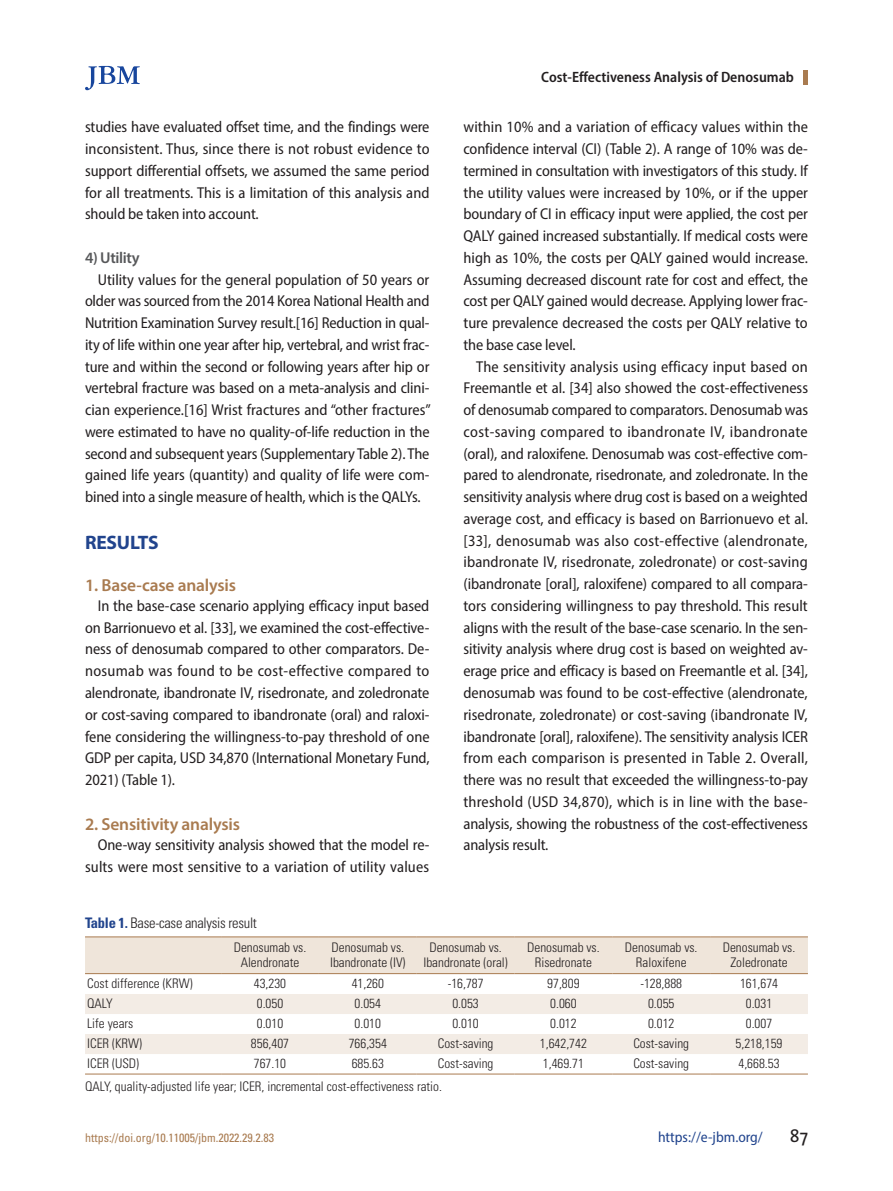
<style>
.page{position:relative;width:893px;height:1191px;background:#fff}
.page>*{position:absolute;margin:0;border:0;box-sizing:border-box;transform-origin:0 0}
.jbm_대제목{font:700 19.5px "Myriad Pro";letter-spacing:-.01em;color:#21448d}
.t1{font:18px "The Mix";color:#231f20}
.jbm_중제목{font:600 17.4px "Myriad Pro";letter-spacing:-.01em;color:#a97b50}
.jbm_본문{font:semi-condensed 15.75px/21.8px "Myriad Pro";letter-spacing:-.01em;color:#231f20;text-align:justify}
.jbm_소제목{font:600 15.75px "Myriad Pro";letter-spacing:-.025em;color:#57585a}
.t2{font:600 semi-condensed 15px "Myriad Pro";color:#231f20}
.t3{font:semi-condensed 15px "Myriad Pro";color:#21448d}
.jbm_표그림캡션{font:300 condensed 14.55px "Univers LT Std";letter-spacing:-.02em;color:#231f20}
.jbm_표본문{font:300 condensed 13.2px "Univers LT Std";color:#231f20}
.t4{font:condensed 12px "Univers LT Std";color:#a97b50}
.s1{font-weight:700;color:#21448d}
</style>
<div class="page">
<hr style="left:804px;top:70px;width:4px;height:15px;background:#a97b50">
<svg style="left:85px;top:66px;width:55px;height:24px"></svg>
<div style="left:85px;top:937px;width:723px;height:36px;background:#efe5da"></div>
<svg style="left:85px;top:994px;width:723px;height:60px;fill:#f3ece5"></svg>
<hr style="left:85px;top:936px;width:136px;height:1px;background:#a97b50">
<hr style="left:221px;top:936px;width:98px;height:1px;background:#a97b50">
<hr style="left:319px;top:936px;width:98px;height:1px;background:#a97b50">
<hr style="left:417px;top:936px;width:97px;height:1px;background:#a97b50">
<hr style="left:514px;top:936px;width:98px;height:1px;background:#a97b50">
<hr style="left:612px;top:936px;width:98px;height:1px;background:#a97b50">
<hr style="left:710px;top:936px;width:98px;height:1px;background:#a97b50">
<hr style="left:85px;top:973px;width:136px;height:1px;background:#a97b50">
<hr style="left:221px;top:973px;width:98px;height:1px;background:#a97b50">
<hr style="left:319px;top:973px;width:98px;height:1px;background:#a97b50">
<hr style="left:417px;top:973px;width:97px;height:1px;background:#a97b50">
<hr style="left:514px;top:973px;width:98px;height:1px;background:#a97b50">
<hr style="left:612px;top:973px;width:98px;height:1px;background:#a97b50">
<hr style="left:710px;top:973px;width:98px;height:1px;background:#a97b50">
<hr style="left:85px;top:1073px;width:136px;height:1px;background:#a97b50">
<hr style="left:221px;top:1073px;width:98px;height:1px;background:#a97b50">
<hr style="left:319px;top:1073px;width:98px;height:1px;background:#a97b50">
<hr style="left:417px;top:1073px;width:97px;height:1px;background:#a97b50">
<hr style="left:514px;top:1073px;width:98px;height:1px;background:#a97b50">
<hr style="left:612px;top:1073px;width:98px;height:1px;background:#a97b50">
<hr style="left:710px;top:1073px;width:98px;height:1px;background:#a97b50">
<p class="jbm_본문" style="left:85px;top:116px;width:346px">studies have evaluated offset time, and the findings were inconsistent. Thus, since there is not robust evidence to support differential offsets, we assumed the same period for all treatments. This is a limitation of this analysis and should be taken into account.</p>
<p class="jbm_소제목" style="left:85px;top:247px;width:56px">4) Utility</p>
<p class="jbm_본문" style="left:85px;top:268px;width:347px;text-indent:13px">Utility values for the general population of 50 years or older was sourced from the 2014 Korea National Health and Nutrition Examination Survey result.[16] Reduction in qual&shy;ity of life within one year after hip, vertebral, and wrist frac&shy;ture and within the second or following years after hip or vertebral fracture was based on a meta-analysis and clini&shy;cian experience.[16] Wrist fractures and “other fractures” were estimated to have no quality-of-life reduction in the second and subsequent years (Supplementary Table 2). The gained life years (quantity) and quality of life were com&shy;bined into a single measure of health, which is the QALYs.</p>
<p class="jbm_대제목" style="left:85px;top:529px;width:75px">RESULTS</p>
<p class="jbm_중제목" style="left:85px;top:573px;width:153px">1. Base-case analysis</p>
<p class="jbm_본문" style="left:85px;top:594px;width:346px;text-indent:13px">In the base-case scenario applying efficacy input based on Barrionuevo et al. [33], we examined the cost-effective&shy;ness of denosumab compared to other comparators. De&shy;nosumab was found to be cost-effective compared to alendronate, ibandronate IV, risedronate, and zoledronate or cost-saving compared to ibandronate (oral) and raloxi&shy;fene considering the willingness-to-pay threshold of one GDP per capita, USD 34,870 (International Monetary Fund, 2021) (Table 1).</p>
<p class="jbm_중제목" style="left:85px;top:813px;width:156px">2. Sensitivity analysis</p>
<p class="jbm_본문" style="left:85px;top:834px;width:346px;text-align:right">One-way sensitivity analysis showed that the model re&shy;sults were most sensitive to a variation of utility values</p>
<p class="t2" style="left:541px;top:68px;width:254px">Cost-Effectiveness Analysis of Denosumab</p>
<p class="jbm_본문" style="left:463px;top:116px;width:346px">within 10% and a variation of efficacy values within the confidence interval (CI) (Table 2). A range of 10% was de&shy;termined in consultation with investigators of this study. If the utility values were increased by 10%, or if the upper boundary of CI in efficacy input were applied, the cost per QALY gained increased substantially. If medical costs were high as 10%, the costs per QALY gained would increase.<br>Assuming decreased discount rate for cost and effect, the cost per QALY gained would decrease. Applying lower frac&shy;ture prevalence decreased the costs per QALY relative to the base case level.</p>
<p class="jbm_본문" style="left:463px;top:355px;width:346px;text-indent:13px">The sensitivity analysis using efficacy input based on Freemantle et al. [34] also showed the cost-effectiveness of denosumab compared to comparators. Denosumab was cost-saving compared to ibandronate IV, ibandronate (oral), and raloxifene. Denosumab was cost-effective com&shy;pared to alendronate, risedronate, and zoledronate. In the sensitivity analysis where drug cost is based on a weighted average cost, and efficacy is based on Barrionuevo et al. [33], denosumab was also cost-effective (alendronate, ibandronate IV, risedronate, zoledronate) or cost-saving (ibandronate [oral], raloxifene) compared to all compara&shy;tors considering willingness to pay threshold. This result aligns with the result of the base-case scenario. In the sen&shy;sitivity analysis where drug cost is based on weighted av&shy;erage price and efficacy is based on Freemantle et al. [34], denosumab was found to be cost-effective (alendronate, risedronate, zoledronate) or cost-saving (ibandronate IV, ibandronate [oral], raloxifene). The sensitivity analysis ICER from each comparison is presented in Table 2. Overall, there was no result that exceeded the willingness-to-pay threshold (USD 34,870), which is in line with the base&shy;analysis, showing the robustness of the cost-effectiveness analysis result.</p>
<p class="jbm_표그림캡션" style="left:85px;top:913px;width:173px"><span class="s1">Table 1.</span> Base-case analysis result</p>
<p class="jbm_표본문" style="left:234px;top:939px;width:74px">Denosumab vs.</p>
<p class="jbm_표본문" style="left:241px;top:954px;width:60px">Alendronate</p>
<p class="jbm_표본문" style="left:332px;top:939px;width:74px">Denosumab vs.</p>
<p class="jbm_표본문" style="left:330px;top:954px;width:77px">Ibandronate (IV)</p>
<p class="jbm_표본문" style="left:429px;top:939px;width:74px">Denosumab vs.</p>
<p class="jbm_표본문" style="left:423px;top:954px;width:86px">Ibandronate (oral)</p>
<p class="jbm_표본문" style="left:527px;top:939px;width:74px">Denosumab vs.</p>
<p class="jbm_표본문" style="left:535px;top:954px;width:59px">Risedronate</p>
<p class="jbm_표본문" style="left:625px;top:939px;width:74px">Denosumab vs.</p>
<p class="jbm_표본문" style="left:636px;top:954px;width:52px">Raloxifene</p>
<p class="jbm_표본문" style="left:723px;top:939px;width:74px">Denosumab vs.</p>
<p class="jbm_표본문" style="left:730px;top:954px;width:59px">Zoledronate</p>
<p class="jbm_표본문" style="left:87px;top:975px;width:107px">Cost difference (KRW)</p>
<p class="jbm_표본문" style="left:254px;top:975px;width:34px">43,230</p>
<p class="jbm_표본문" style="left:352px;top:975px;width:34px">41,260</p>
<p class="jbm_표본문" style="left:448px;top:975px;width:37px">-16,787</p>
<p class="jbm_표본문" style="left:547px;top:975px;width:34px">97,809</p>
<p class="jbm_표본문" style="left:640px;top:975px;width:43px">-128,888</p>
<p class="jbm_표본문" style="left:740px;top:975px;width:40px">161,674</p>
<p class="jbm_표본문" style="left:87px;top:995px;width:27px">QALY</p>
<p class="jbm_표본문" style="left:257px;top:995px;width:28px">0.050</p>
<p class="jbm_표본문" style="left:355px;top:995px;width:28px">0.054</p>
<p class="jbm_표본문" style="left:452px;top:995px;width:28px">0.053</p>
<p class="jbm_표본문" style="left:550px;top:995px;width:28px">0.060</p>
<p class="jbm_표본문" style="left:648px;top:995px;width:28px">0.055</p>
<p class="jbm_표본문" style="left:746px;top:995px;width:28px">0.031</p>
<p class="jbm_표본문" style="left:87px;top:1015px;width:48px">Life years</p>
<p class="jbm_표본문" style="left:257px;top:1015px;width:28px">0.010</p>
<p class="jbm_표본문" style="left:355px;top:1015px;width:28px">0.010</p>
<p class="jbm_표본문" style="left:452px;top:1015px;width:28px">0.010</p>
<p class="jbm_표본문" style="left:550px;top:1015px;width:28px">0.012</p>
<p class="jbm_표본문" style="left:648px;top:1015px;width:28px">0.012</p>
<p class="jbm_표본문" style="left:746px;top:1015px;width:28px">0.007</p>
<p class="jbm_표본문" style="left:87px;top:1035px;width:56px">ICER (KRW)</p>
<p class="jbm_표본문" style="left:251px;top:1035px;width:40px">856,407</p>
<p class="jbm_표본문" style="left:349px;top:1035px;width:40px">766,354</p>
<p class="jbm_표본문" style="left:438px;top:1035px;width:57px">Cost-saving</p>
<p class="jbm_표본문" style="left:540px;top:1035px;width:48px">1,642,742</p>
<p class="jbm_표본문" style="left:633px;top:1035px;width:57px">Cost-saving</p>
<p class="jbm_표본문" style="left:736px;top:1035px;width:48px">5,218,159</p>
<p class="jbm_표본문" style="left:87px;top:1055px;width:54px">ICER (USD)</p>
<p class="jbm_표본문" style="left:254px;top:1055px;width:34px">767.10</p>
<p class="jbm_표본문" style="left:352px;top:1055px;width:34px">685.63</p>
<p class="jbm_표본문" style="left:438px;top:1055px;width:57px">Cost-saving</p>
<p class="jbm_표본문" style="left:543px;top:1055px;width:43px">1,469.71</p>
<p class="jbm_표본문" style="left:633px;top:1055px;width:57px">Cost-saving</p>
<p class="jbm_표본문" style="left:738px;top:1055px;width:43px">4,668.53</p>
<p class="jbm_표본문" style="left:85px;top:1078px;width:358px">QALY, quality-adjusted life year; ICER, incremental cost-effectiveness ratio.</p>
<p class="t4" style="left:85px;top:1130px;width:191px">https://doi.org/10.11005/jbm.2022.29.2.83</p>
<p class="t3" style="left:658px;top:1128px;width:106px">https://e-jbm.org/</p>
<p class="t1" style="left:790px;top:1121px;width:20px">87</p>
</div>
